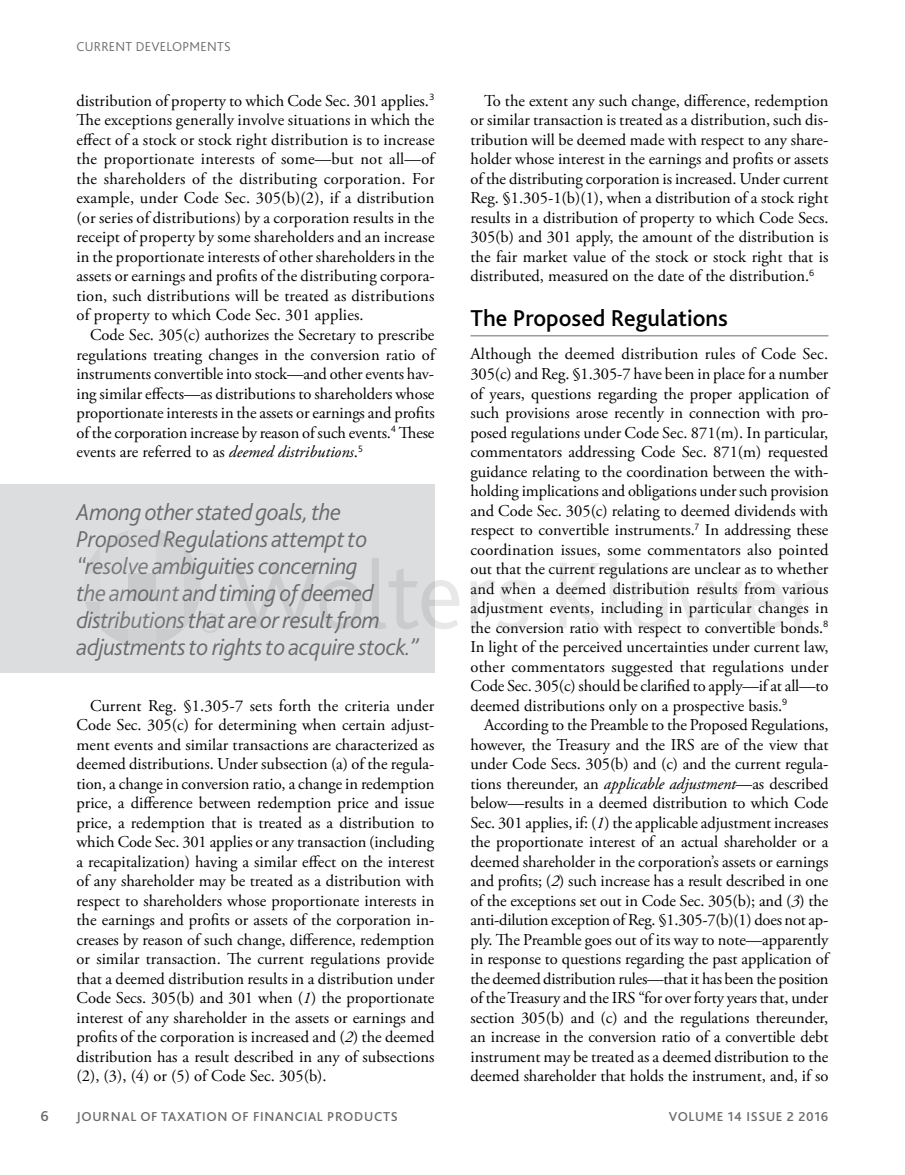
<style>
.page{position:relative;width:905px;height:1175px;background:#fff}
.page>*{position:absolute;margin:0;border:0;box-sizing:border-box;transform-origin:0 0}
.t1{font:italic 300 24px/27px "Bliss 2";letter-spacing:-.02em;color:#696a6d}
.t2{font:500 24px "Bliss 2";color:#000}
.t3{font:16.5px/19.5px "Adobe Garamond Pro";color:#000;text-align:justify}
.t4{font:500 15px "Bliss 2";color:#696a6d}
.t5{font:500 13.5px "Bliss 2";letter-spacing:.05em;color:#696a6d}
.t6{font:300 13.5px "Bliss 2";letter-spacing:.02em;color:#696a6d}
.s1{font-style:italic}
</style>
<div class="page">
<hr style="left:470px;top:335px;width:358px;height:1px;background:#696a6d">
<div style="left:0;top:484px;width:434px;height:189px;background:#dcddde"></div>
<svg style="left:232px;top:563px;width:130px;height:66px"></svg>
<svg style="left:372px;top:558px;width:87px;height:71px"></svg>
<svg style="left:471px;top:580px;width:57px;height:49px"></svg>
<svg style="left:559px;top:563px;width:43px;height:65px"></svg>
<svg style="left:610px;top:558px;width:14px;height:71px"></svg>
<svg style="left:631px;top:581px;width:37px;height:48px"></svg>
<svg style="left:675px;top:580px;width:109px;height:49px"></svg>
<svg style="left:794px;top:580px;width:25px;height:48px"></svg>
<svg style="left:85px;top:531px;width:135px;height:115px"></svg>
<p class="t6" style="left:76px;top:38px;width:156px">CURRENT DEVELOPMENTS</p>
<p class="t3" style="left:76px;top:91px;width:360px">distribution of property to which Code Sec. 301 applies.<sup>3<br></sup>The exceptions generally involve situations in which the effect of a stock or stock right distribution is to increase the proportionate interests of some—but not all—of the shareholders of the distributing corporation. For example, under Code Sec. 305(b)(2), if a distribution (or series of distributions) by a corporation results in the receipt of property by some shareholders and an increase in the proportionate interests of other shareholders in the assets or earnings and profits of the distributing corpora&shy;tion, such distributions will be treated as distributions of property to which Code Sec. 301 applies.</p>
<p class="t3" style="left:76px;top:325px;width:360px;text-indent:13px">Code Sec. 305(c) authorizes the Secretary to prescribe regulations treating changes in the conversion ratio of instruments convertible into stock—and other events hav&shy;ing similar effects—as distributions to shareholders whose proportionate interests in the assets or earnings and profits of the corporation increase by reason of such events.<sup>4</sup> These events are referred to as <span class="s1">deemed distributions</span>.<sup>5</sup></p>
<h1 class="t1" style="left:76px;top:498px;width:343px">Among other stated goals, the Proposed Regulations attempt to “resolve ambiguities concerning<br>the amount and timing of deemed distributions that are or result from adjustments to rights to acquire stock.”</h1>
<p class="t3" style="left:77px;top:696px;width:359px;text-indent:13px">Current Reg. §1.305-7 sets forth the criteria under Code Sec. 305(c) for determining when certain adjust&shy;ment events and similar transactions are characterized as deemed distributions. Under subsection (a) of the regula&shy;tion, a change in conversion ratio, a change in redemption price, a difference between redemption price and issue price, a redemption that is treated as a distribution to which Code Sec. 301 applies or any transaction (including a recapitalization) having a similar effect on the interest of any shareholder may be treated as a distribution with respect to shareholders whose proportionate interests in the earnings and profits or assets of the corporation in&shy;creases by reason of such change, difference, redemption or similar transaction. The current regulations provide that a deemed distribution results in a distribution under Code Secs. 305(b) and 301 when (<span class="s1">1</span>) the proportionate interest of any shareholder in the assets or earnings and profits of the corporation is increased and (<span class="s1">2</span>) the deemed distribution has a result described in any of subsections (2), (3), (4) or (5) of Code Sec. 305(b).</p>
<p class="t3" style="left:470px;top:91px;width:359px;text-indent:13px">To the extent any such change, difference, redemption or similar transaction is treated as a distribution, such dis&shy;tribution will be deemed made with respect to any share&shy;holder whose interest in the earnings and profits or assets of the distributing corporation is increased. Under current Reg. §1.305-1(b)(1), when a distribution of a stock right results in a distribution of property to which Code Secs.<br>305(b) and 301 apply, the amount of the distribution is the fair market value of the stock or stock right that is distributed, measured on the date of the distribution.<sup>6</sup></p>
<h1 class="t2" style="left:470px;top:303px;width:259px">The Proposed Regulations</h1>
<p class="t3" style="left:470px;top:345px;width:360px">Although the deemed distribution rules of Code Sec.<br>305(c) and Reg. §1.305-7 have been in place for a number of years, questions regarding the proper application of such provisions arose recently in connection with pro&shy;posed regulations under Code Sec. 871(m). In particular, commentators addressing Code Sec. 871(m) requested guidance relating to the coordination between the with&shy;holding implications and obligations under such provision and Code Sec. 305(c) relating to deemed dividends with respect to convertible instruments.<sup>7</sup> In addressing these coordination issues, some commentators also pointed out that the current regulations are unclear as to whether and when a deemed distribution results from various adjustment events, including in particular changes in the conversion ratio with respect to convertible bonds.<sup>8<br></sup>In light of the perceived uncertainties under current law, other commentators suggested that regulations under Code Sec. 305(c) should be clarified to apply—if at all—to deemed distributions only on a prospective basis.<sup>9</sup></p>
<p class="t3" style="left:470px;top:715px;width:359px;text-indent:13px">According to the Preamble to the Proposed Regulations, however, the Treasury and the IRS are of the view that under Code Secs. 305(b) and (c) and the current regula&shy;tions thereunder, an <span class="s1">applicable adjustment</span>—as described below—results in a deemed distribution to which Code Sec. 301 applies, if: (<span class="s1">1</span>) the applicable adjustment increases the proportionate interest of an actual shareholder or a deemed shareholder in the corporation’s assets or earnings and profits; (<span class="s1">2</span>) such increase has a result described in one of the exceptions set out in Code Sec. 305(b); and (<span class="s1">3</span>) the anti-dilution exception of Reg. §1.305-7(b)(1) does not ap&shy;ply. The Preamble goes out of its way to note—apparently in response to questions regarding the past application of the deemed distribution rules—that it has been the position of the Treasury and the IRS “for over forty years that, under section 305(b) and (c) and the regulations thereunder, an increase in the conversion ratio of a convertible debt instrument may be treated as a deemed distribution to the deemed shareholder that holds the instrument, and, if so</p>
<p class="t4" style="left:40px;top:1106px;width:10px">6</p>
<p class="t5" style="left:76px;top:1108px;width:323px">JOURNAL OF TAXATION OF FINANCIAL PRODUCTS</p>
<p class="t5" style="left:668px;top:1108px;width:161px">VOLUME 14 ISSUE 2 2016</p>
</div>
